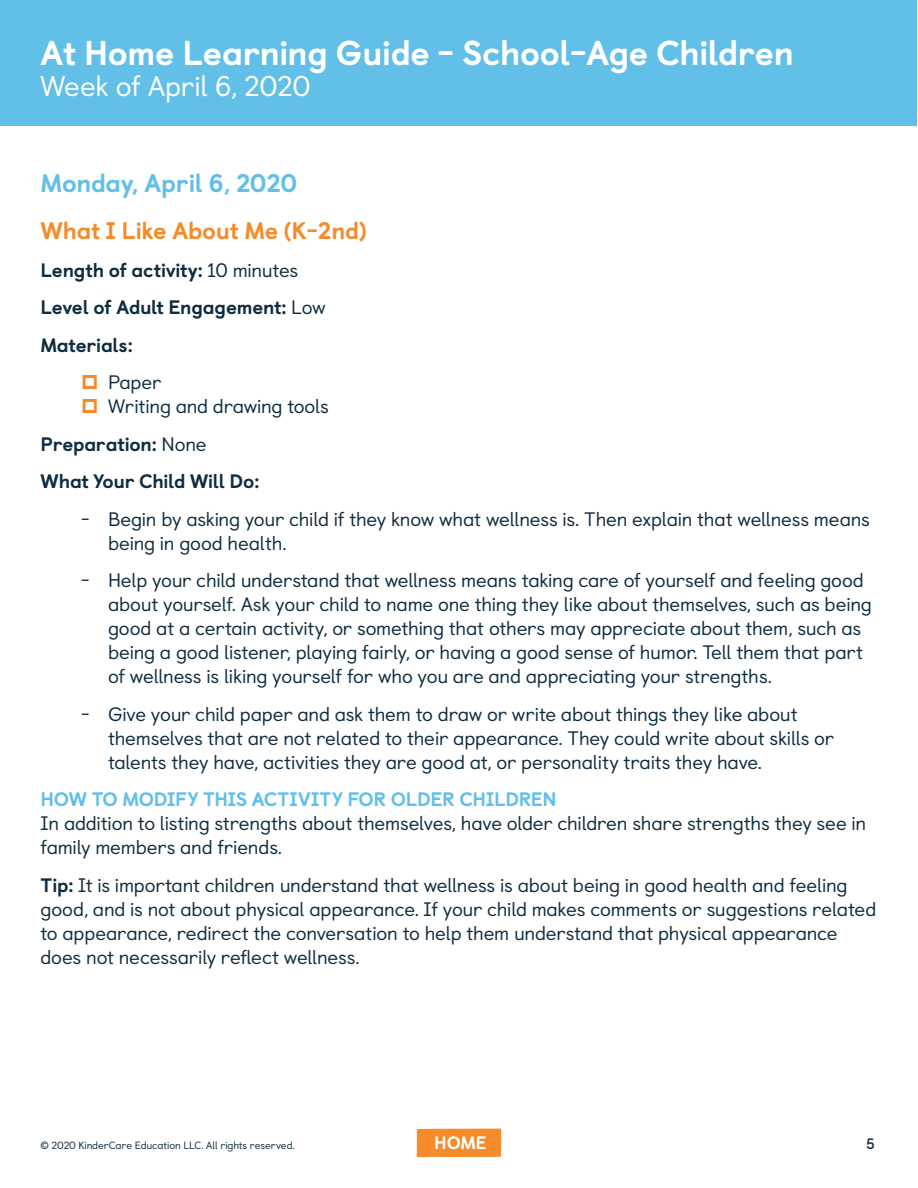
<style>
.page{position:relative;width:918px;height:1188px;background:#fff}
.page>*{position:absolute;margin:0;border:0;box-sizing:border-box;transform-origin:0 0}
.t1{font:800 34.5px "Castledown";letter-spacing:-.01em;color:#fff}
.t2{font:28.5px "Castledown";letter-spacing:-.01em;color:#fff}
.t3{font:800 25.5px "Castledown";letter-spacing:-.01em;color:#62bfe8}
.t4{font:800 24px "Castledown";letter-spacing:-.01em;color:#f68b2b}
.t5{font:19.5px/24px "Castledown";letter-spacing:-.01em;color:#0f2d40}
.t6{font:800 19.5px/37.5px "Castledown";letter-spacing:-.01em;color:#0f2d40}
.t7{font:800 19.5px "Castledown";letter-spacing:-.015em;color:#62bfe8}
.t8{font:800 18px "Castledown";color:#fff}
.t9{font:700 15px "Castledown";color:#0f2d40}
.t10{font:10.5px "Castledown";letter-spacing:-.01em;color:#0f2d40}
.s1{font-weight:400}
.s2{font-weight:800}
</style>
<div class="page">
<div style="left:417px;top:1129px;width:84px;height:28px;background:#f68b2b"></div>
<div style="left:1px;top:1px;width:916px;height:125px;background:#62bfe8"></div>
<h1 class="t1" style="left:40px;top:24px;width:755px">At Home Learning Guide - School-Age Children</h1>
<h2 class="t2" style="left:40px;top:64px;width:272px">Week of April 6, 2020</h2>
<h3 class="t3" style="left:40px;top:162px;width:258px">Monday, April 6, 2020</h3>
<p class="t4" style="left:40px;top:211px;width:328px">What I Like About Me (K-2nd)</p>
<p class="t6" style="left:40px;top:249px;width:287px">Length of activity: <span class="s1">10 minutes<br></span>Level of Adult Engagement: <span class="s1">Low<br></span>Materials:</p>
<p class="t5" style="left:108px;top:369px;width:223px">Paper<br>Writing and drawing tools</p>
<p class="t6" style="left:41px;top:423px;width:220px">Preparation: <span class="s1">None<br></span>What Your Child Will Do:</p>
<p class="t5" style="left:108px;top:505px;width:763px;text-indent:-27px">- Begin by asking your child if they know what wellness is. Then explain that wellness means being in good health.</p>
<p class="t5" style="left:108px;top:567px;width:765px;text-indent:-27px">- Help your child understand that wellness means taking care of yourself and feeling good about yourself. Ask your child to name one thing they like about themselves, such as being good at a certain activity, or something that others may appreciate about them, such as being a good listener, playing fairly, or having a good sense of humor. Tell them that part of wellness is liking yourself for who you are and appreciating your strengths.</p>
<p class="t5" style="left:108px;top:700px;width:728px;text-indent:-27px">- Give your child paper and ask them to draw or write about things they like about themselves that are not related to their appearance. They could write about skills or talents they have, activities they are good at, or personality traits they have.</p>
<p class="t7" style="left:41px;top:783px;width:518px">HOW TO MODIFY THIS ACTIVITY FOR OLDER CHILDREN</p>
<p class="t5" style="left:41px;top:810px;width:827px">In addition to listing strengths about themselves, have older children share strengths they see in family members and friends.</p>
<p class="t5" style="left:41px;top:871px;width:837px"><span class="s2">Tip:</span> It is important children understand that wellness is about being in good health and feeling good, and is not about physical appearance. If your child makes comments or suggestions related to appearance, redirect the conversation to help them understand that physical appearance does not necessarily reflect wellness.</p>
<p class="t10" style="left:40px;top:1137px;width:256px">© 2020 KinderCare Education LLC. All rights reserved.</p>
<p class="t8" style="left:434px;top:1128px;width:54px">HOME</p>
<p class="t9" style="left:866px;top:1132px;width:10px">5</p>
</div>
